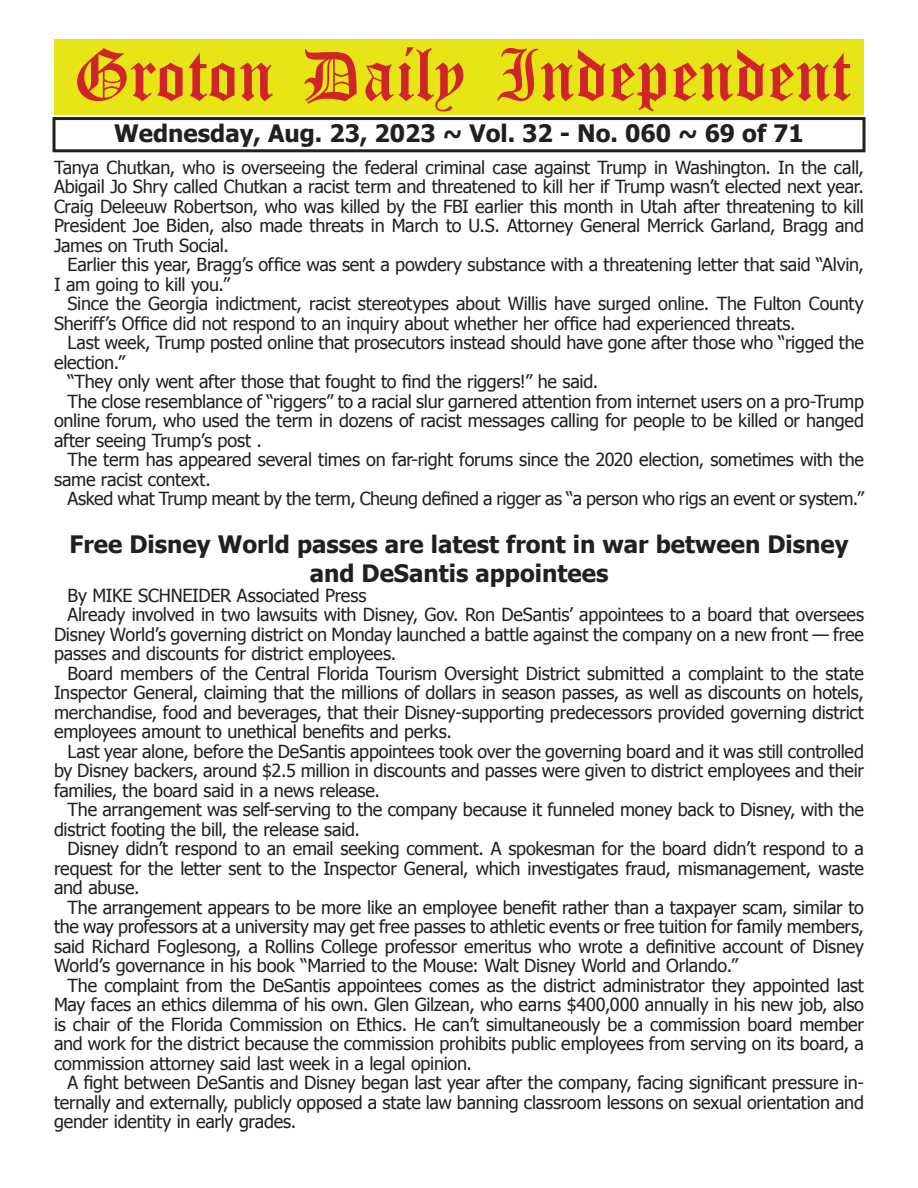
<style>
.page{position:relative;width:918px;height:1188px;background:#fff}
.page>*{position:absolute;margin:0;border:0;box-sizing:border-box;transform-origin:0 0}
.t1{font:54px "Old English Five";color:#d1232a}
.t2{font:700 24px/28.8px "Tahoma";color:#231f20;text-align:center}
.t3{font:18px/19.5px "Tahoma";letter-spacing:-.01em;color:#231f20}
</style>
<div class="page">
<div style="left:52px;top:117px;width:814px;height:35px;border:3px solid #231f20"></div>
<div style="left:54px;top:40px;width:810px;height:75px;background:#e7e515"></div>
<h1 class="t1" style="left:73px;top:50px;width:779px">Groton Daily Independent</h1>
<h2 class="t2" style="left:114px;top:117px;width:691px">Wednesday, Aug. 23, 2023 ~ Vol. 32 - No. 060 ~ 69 of 71</h2>
<p class="t3" style="left:54px;top:156px;width:812px;text-align:justify">Tanya Chutkan, who is overseeing the federal criminal case against Trump in Washington. In the call, Abigail Jo Shry called Chutkan a racist term and threatened to kill her if Trump wasn’t elected next year.<br>Craig Deleeuw Robertson, who was killed by the FBI earlier this month in Utah after threatening to kill President Joe Biden, also made threats in March to U.S. Attorney General Merrick Garland, Bragg and James on Truth Social.</p>
<p class="t3" style="left:54px;top:254px;width:812px;text-indent:14px">Earlier this year, Bragg’s office was sent a powdery substance with a threatening letter that said “Alvin,<br>I am going to kill you.”</p>
<p class="t3" style="left:54px;top:293px;width:811px;text-indent:14px">Since the Georgia indictment, racist stereotypes about Willis have surged online. The Fulton County<br>Sheriff’s Office did not respond to an inquiry about whether her office had experienced threats.</p>
<p class="t3" style="left:68px;top:332px;width:798px">Last week, Trump posted online that prosecutors instead should have gone after those who “rigged the</p>
<p class="t3" style="left:54px;top:351px;width:73px">election.”</p>
<p class="t3" style="left:68px;top:371px;width:532px">“They only went after those that fought to find the riggers!” he said.</p>
<p class="t3" style="left:68px;top:390px;width:798px">The close resemblance of “riggers” to a racial slur garnered attention from internet users on a pro-Trump</p>
<p class="t3" style="left:54px;top:410px;width:812px">online forum, who used the term in dozens of racist messages calling for people to be killed or hanged</p>
<p class="t3" style="left:54px;top:429px;width:210px">after seeing Trump’s post .</p>
<p class="t3" style="left:68px;top:449px;width:798px">The term has appeared several times on far-right forums since the 2020 election, sometimes with the</p>
<p class="t3" style="left:54px;top:468px;width:158px">same racist context.</p>
<p class="t3" style="left:68px;top:488px;width:798px">Asked what Trump meant by the term, Cheung defined a rigger as “a person who rigs an event or system.”</p>
<h2 class="t2" style="left:70px;top:529px;width:781px">Free Disney World passes are latest front in war between Disney and DeSantis appointees</h2>
<p class="t3" style="left:68px;top:585px;width:300px">By MIKE SCHNEIDER Associated Press</p>
<p class="t3" style="left:68px;top:604px;width:798px">Already involved in two lawsuits with Disney, Gov. Ron DeSantis’ appointees to a board that oversees</p>
<p class="t3" style="left:54px;top:624px;width:811px">Disney World’s governing district on Monday launched a battle against the company on a new front — free</p>
<p class="t3" style="left:54px;top:643px;width:344px">passes and discounts for district employees.</p>
<p class="t3" style="left:68px;top:663px;width:798px">Board members of the Central Florida Tourism Oversight District submitted a complaint to the state</p>
<p class="t3" style="left:54px;top:682px;width:811px">Inspector General, claiming that the millions of dollars in season passes, as well as discounts on hotels,</p>
<p class="t3" style="left:54px;top:702px;width:812px">merchandise, food and beverages, that their Disney-supporting predecessors provided governing district</p>
<p class="t3" style="left:54px;top:721px;width:399px">employees amount to unethical benefits and perks.</p>
<p class="t3" style="left:68px;top:741px;width:798px">Last year alone, before the DeSantis appointees took over the governing board and it was still controlled</p>
<p class="t3" style="left:54px;top:760px;width:812px">by Disney backers, around $2.5 million in discounts and passes were given to district employees and their</p>
<p class="t3" style="left:54px;top:780px;width:328px">families, the board said in a news release.</p>
<p class="t3" style="left:68px;top:799px;width:798px">The arrangement was self-serving to the company because it funneled money back to Disney, with the</p>
<p class="t3" style="left:54px;top:819px;width:308px">district footing the bill, the release said.</p>
<p class="t3" style="left:68px;top:838px;width:798px">Disney didn’t respond to an email seeking comment. A spokesman for the board didn’t respond to a</p>
<p class="t3" style="left:54px;top:858px;width:811px">request for the letter sent to the Inspector General, which investigates fraud, mismanagement, waste</p>
<p class="t3" style="left:54px;top:877px;width:87px">and abuse.</p>
<p class="t3" style="left:68px;top:896px;width:798px">The arrangement appears to be more like an employee benefit rather than a taxpayer scam, similar to</p>
<p class="t3" style="left:54px;top:916px;width:812px">the way professors at a university may get free passes to athletic events or free tuition for family members,</p>
<p class="t3" style="left:54px;top:935px;width:811px">said Richard Foglesong, a Rollins College professor emeritus who wrote a definitive account of Disney</p>
<p class="t3" style="left:54px;top:955px;width:686px">World’s governance in his book “Married to the Mouse: Walt Disney World and Orlando.”</p>
<p class="t3" style="left:68px;top:974px;width:798px">The complaint from the DeSantis appointees comes as the district administrator they appointed last</p>
<p class="t3" style="left:54px;top:994px;width:812px">May faces an ethics dilemma of his own. Glen Gilzean, who earns $400,000 annually in his new job, also</p>
<p class="t3" style="left:54px;top:1013px;width:812px">is chair of the Florida Commission on Ethics. He can’t simultaneously be a commission board member</p>
<p class="t3" style="left:54px;top:1033px;width:811px">and work for the district because the commission prohibits public employees from serving on its board, a</p>
<p class="t3" style="left:54px;top:1052px;width:420px">commission attorney said last week in a legal opinion.</p>
<p class="t3" style="left:68px;top:1072px;width:798px">A fight between DeSantis and Disney began last year after the company, facing significant pressure in-</p>
<p class="t3" style="left:54px;top:1091px;width:812px">ternally and externally, publicly opposed a state law banning classroom lessons on sexual orientation and</p>
<p class="t3" style="left:54px;top:1111px;width:244px">gender identity in early grades.</p>
</div>
